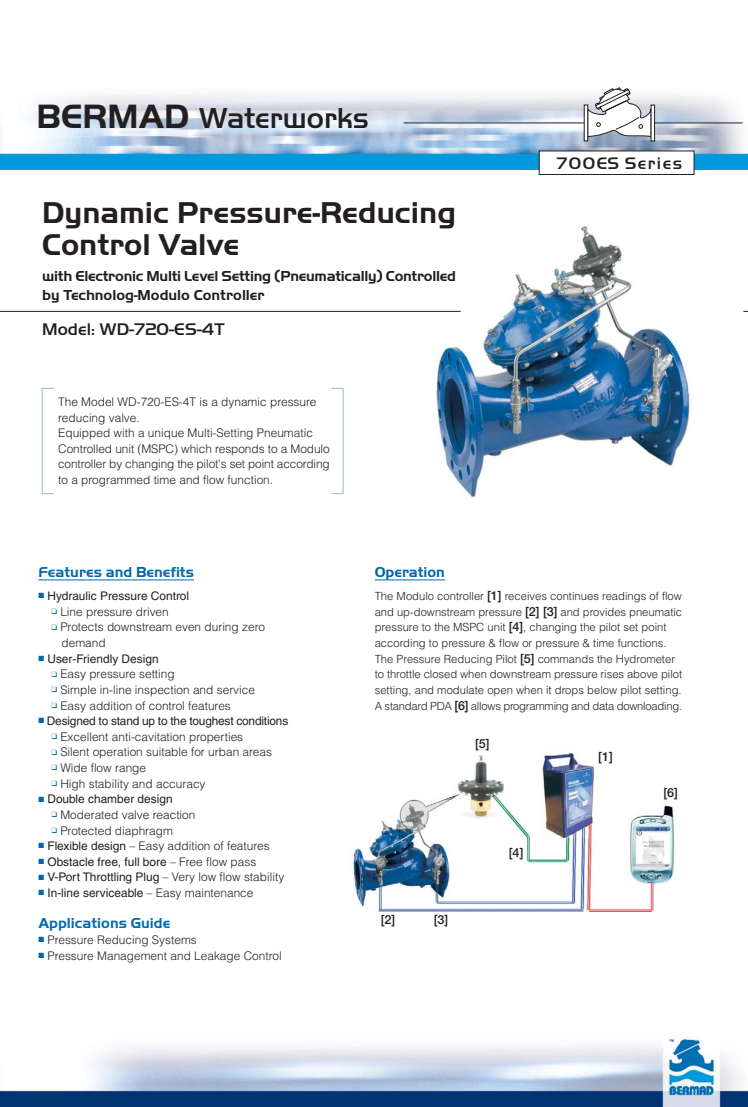
<style>
.page{position:relative;width:748px;height:1107px;background:#fff}
.page>*{position:absolute;margin:0;border:0;box-sizing:border-box;transform-origin:0 0}
.t1{font:700 31.25px/32.5px "Handel Got D";color:#231f20}
.t2{font:500 30px "Handel Got D";letter-spacing:-.005em;color:#231f20}
.t3{font:500 17.5px "Handel Got D";color:#231f20}
.t4{font:500 17.38px "Handel Got D";letter-spacing:.085em;color:#231f20}
.t5{font:700 15px/18.8px "Handel Got D";letter-spacing:-.015em;color:#231f20}
.t6{font:700 15px "Handel Got D";color:#0068ab}
.t7{font:700 15px "Handel Got D";color:#006bb0}
.t8{font:500 12.5px "Helvetica Neue";color:#231f20}
.t9{font:300 11.88px/15.6px "Helvetica";color:#231f20}
.t10{font:11.88px "Helvetica";color:#231f20}
.t11{font:300 11.25px/15.6px "Helvetica";color:#231f20}
.s1{font-weight:700;font-size:35px}
.s2{color:#0068ab}
.s3{font-weight:400}
.s4{font-weight:300}
.s5{font-family:"Helvetica Neue";font-weight:500;font-size:12.5px}
</style>
<div class="page">
<img style="left:19px;top:1038px;width:729px;height:69px">
<img style="left:0;top:1090px;width:19px;height:17px">
<img style="left:11px;top:94px;width:737px;height:75px">
<img style="left:0;top:150px;width:11px;height:19px">
<img style="left:403px;top:226px;width:287px;height:271px">
<hr style="left:0;top:311px;width:460px;height:1px;background:#231f20">
<img style="left:348px;top:750px;width:327px;height:161px">
<svg style="left:42px;top:388px;width:302px;height:106px"></svg>
<svg style="left:38px;top:580px;width:156px;height:1px"></svg>
<svg style="left:375px;top:580px;width:70px;height:1px"></svg>
<hr style="left:404px;top:123px;width:338px;height:1px;background:#231f20">
<div style="left:539px;top:151px;width:155px;height:24px;background:#fff;border:1px solid #231f20"></div>
<svg style="left:587px;top:87px;width:65px;height:57px"></svg>
<svg style="left:584px;top:105px;width:4px;height:36px"></svg>
<svg style="left:650px;top:105px;width:5px;height:36px"></svg>
<h2 class="t2" style="left:37px;top:107px;width:334px"><span class="s1">BERMAD</span> Waterworks</h2>
<h1 class="t1" style="left:42px;top:199px;width:415px">Dynamic Pressure-Reducing<br>Control Valve</h1>
<p class="t5" style="left:42px;top:268px;width:415px">with Electronic Multi Level Setting (Pneumatically) Controlled by Technolog-Modulo Controller</p>
<h3 class="t3" style="left:42px;top:323px;width:184px">Model: WD-720-ES-4T</h3>
<p class="t9" style="left:58px;top:395px;width:273px">The Model WD-720-ES-4T is a dynamic pressure reducing valve.<br>Equipped with a unique Multi-Setting Pneumatic Controlled unit (MSPC) which responds to a Modulo controller by changing the pilot's set point according to a programmed time and flow function.</p>
<h3 class="t4" style="left:556px;top:157px;width:127px">700ES Series</h3>
<p class="t6" style="left:38px;top:567px;width:157px">Features and Benefits</p>
<p class="t10" style="left:38px;top:592px;width:152px"><span class="s2">■</span> Hydraulic Pressure Control</p>
<p class="t9" style="left:51px;top:605px;width:119px"><span class="s2">❑</span> Line pressure driven</p>
<p class="t9" style="left:62px;top:620px;width:205px;text-indent:-10px"><span class="s2">❑</span> Protects downstream even during zero demand</p>
<p class="t10" style="left:38px;top:654px;width:122px"><span class="s2">■</span> User-Friendly Design</p>
<p class="t9" style="left:51px;top:667px;width:125px"><span class="s2">❑</span> Easy pressure setting</p>
<p class="t9" style="left:51px;top:683px;width:205px"><span class="s2">❑</span> Simple in-line inspection and service</p>
<p class="t9" style="left:51px;top:699px;width:181px"><span class="s2">❑</span> Easy addition of control features</p>
<p class="t10" style="left:38px;top:717px;width:251px"><span class="s2">■</span> Designed to stand up to the toughest conditions</p>
<p class="t9" style="left:51px;top:730px;width:193px"><span class="s2">❑</span> Excellent anti-cavitation properties</p>
<p class="t9" style="left:51px;top:745px;width:222px"><span class="s2">❑</span> Silent operation suitable for urban areas</p>
<p class="t9" style="left:51px;top:761px;width:96px"><span class="s2">❑</span> Wide flow range</p>
<p class="t9" style="left:51px;top:777px;width:156px"><span class="s2">❑</span> High stability and accuracy</p>
<p class="t10" style="left:38px;top:795px;width:136px"><span class="s2">■</span> Double chamber design</p>
<p class="t9" style="left:51px;top:808px;width:146px"><span class="s2">❑</span> Moderated valve reaction</p>
<p class="t9" style="left:51px;top:824px;width:123px"><span class="s2">❑</span> Protected diaphragm</p>
<p class="t9" style="left:38px;top:839px;width:233px"><span class="s2">■</span> <span class="s3">Flexible design</span> – Easy addition of features</p>
<p class="t10" style="left:38px;top:857px;width:219px"><span class="s2">■</span> Obstacle free, full bore <span class="s4">– Free flow pass</span></p>
<p class="t9" style="left:38px;top:870px;width:247px"><span class="s2">■</span> <span class="s3">V-Port Throttling Plug</span> – Very low flow stability</p>
<p class="t10" style="left:38px;top:888px;width:217px"><span class="s2">■</span> In-line serviceable <span class="s4">– Easy maintenance</span></p>
<p class="t7" style="left:38px;top:918px;width:133px">Applications Guide</p>
<p class="t9" style="left:38px;top:933px;width:160px"><span class="s2">■</span> Pressure Reducing Systems</p>
<p class="t9" style="left:38px;top:949px;width:245px"><span class="s2">■</span> Pressure Management and Leakage Control</p>
<p class="t6" style="left:375px;top:567px;width:72px">Operation</p>
<p class="t11" style="left:375px;top:589px;width:309px">The Modulo controller <span class="s5">[1]</span> receives continues readings of flow and up-downstream pressure <span class="s5">[2] [3]</span> and provides pneumatic pressure to the MSPC unit <span class="s5">[4]</span>, changing the pilot set point according to pressure &amp; flow or pressure &amp; time functions.<br>The Pressure Reducing Pilot <span class="s5">[5]</span> commands the Hydrometer to throttle closed when downstream pressure rises above pilot setting, and modulate open when it drops below pilot setting.<br>A standard PDA <span class="s5">[6]</span> allows programming and data downloading.</p>
<p class="t8" style="left:475px;top:739px;width:16px">[5]</p>
<p class="t8" style="left:381px;top:915px;width:16px">[2]</p>
<p class="t8" style="left:434px;top:915px;width:16px">[3]</p>
<p class="t8" style="left:509px;top:848px;width:16px">[4]</p>
<p class="t8" style="left:598px;top:752px;width:16px">[1]</p>
<p class="t8" style="left:663px;top:788px;width:16px">[6]</p>
</div>
